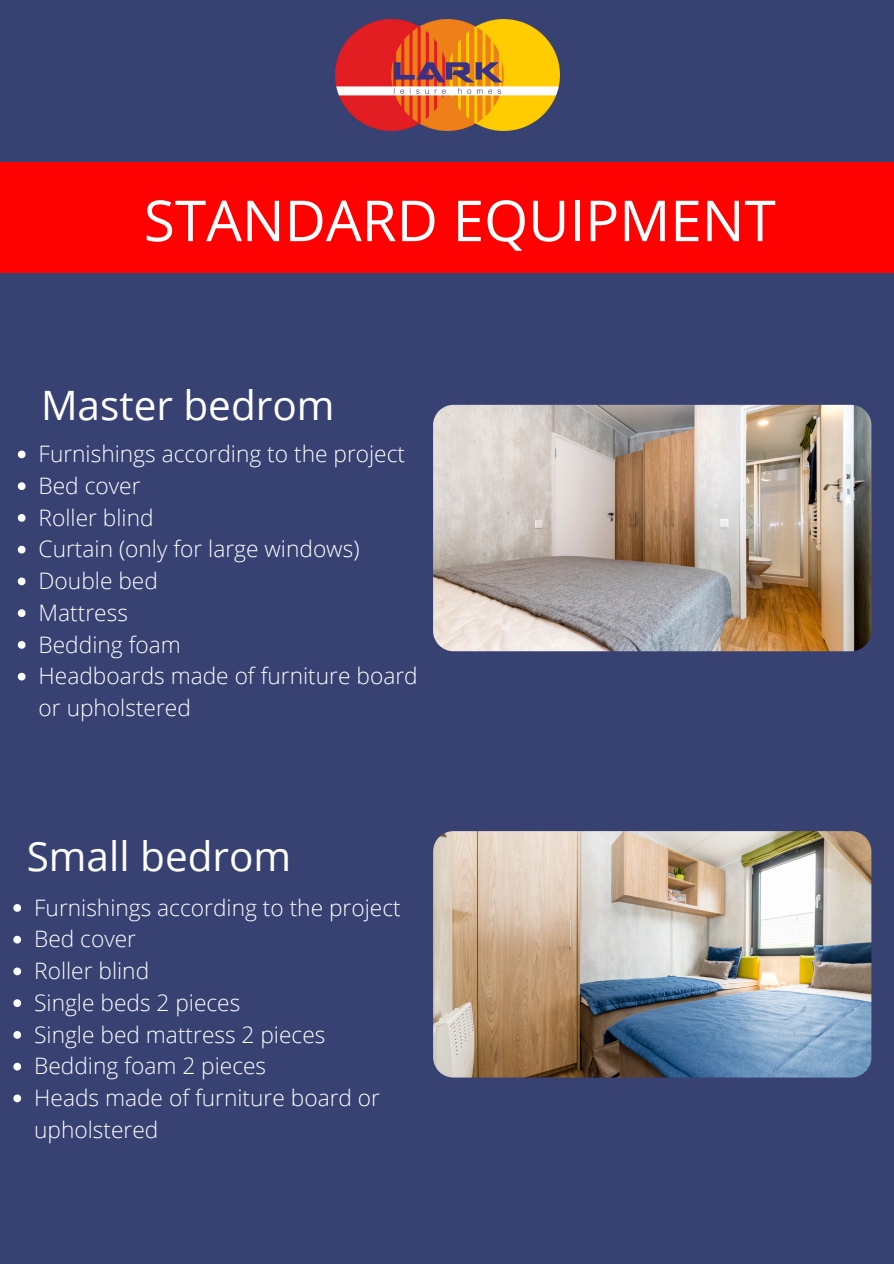
<style>
.page{position:relative;width:894px;height:1264px;background:#fff}
.page>*{position:absolute;margin:0;border:0;box-sizing:border-box;transform-origin:0 0}
.t1{font:56.55px "Open Sans";color:#fff}
.t2{font:40.5px "Open Sans";color:#fff}
.t3{font:300 22.65px/31.8px "Open Sans";color:#fff}
</style>
<div class="page">
<div style="left:0;top:0;width:893px;height:1263px;background:#374172"></div>
<img style="left:433px;top:831px;width:438px;height:246px;border-radius:20px">
<svg style="left:18px;top:450px;width:8px;height:8px"></svg>
<svg style="left:18px;top:482px;width:8px;height:8px"></svg>
<svg style="left:18px;top:514px;width:8px;height:8px"></svg>
<svg style="left:18px;top:546px;width:8px;height:7px"></svg>
<svg style="left:18px;top:577px;width:8px;height:8px"></svg>
<svg style="left:18px;top:609px;width:8px;height:8px"></svg>
<svg style="left:18px;top:641px;width:8px;height:7px"></svg>
<svg style="left:18px;top:672px;width:8px;height:8px"></svg>
<svg style="left:13px;top:904px;width:8px;height:7px"></svg>
<svg style="left:13px;top:935px;width:8px;height:8px"></svg>
<svg style="left:13px;top:967px;width:8px;height:8px"></svg>
<svg style="left:13px;top:999px;width:8px;height:8px"></svg>
<svg style="left:13px;top:1031px;width:8px;height:7px"></svg>
<svg style="left:13px;top:1062px;width:8px;height:8px"></svg>
<svg style="left:13px;top:1094px;width:8px;height:8px"></svg>
<img style="left:433px;top:405px;width:438px;height:246px;border-radius:20px">
<div style="left:0;top:162px;width:893px;height:110px;background:#fe0202"></div>
<img style="left:335px;top:19px;width:224px;height:112px">
<p class="t1" style="left:144px;top:181px;width:633px">STANDARD EQUIPMENT</p>
<p class="t2" style="left:41px;top:377px;width:295px">Master bedrom</p>
<p class="t3" style="left:39px;top:437px;width:368px">Furnishings according to the project</p>
<p class="t3" style="left:39px;top:469px;width:103px">Bed cover</p>
<p class="t3" style="left:39px;top:501px;width:116px">Roller blind</p>
<p class="t3" style="left:39px;top:532px;width:322px">Curtain (only for large windows)</p>
<p class="t3" style="left:39px;top:564px;width:121px">Double bed</p>
<p class="t3" style="left:39px;top:596px;width:91px">Mattress</p>
<p class="t3" style="left:39px;top:628px;width:144px">Bedding foam</p>
<p class="t3" style="left:39px;top:659px;width:380px">Headboards made of furniture board or upholstered</p>
<p class="t2" style="left:27px;top:827px;width:266px">Small bedrom</p>
<p class="t3" style="left:34px;top:891px;width:368px">Furnishings according to the project</p>
<p class="t3" style="left:34px;top:922px;width:103px">Bed cover</p>
<p class="t3" style="left:34px;top:954px;width:116px">Roller blind</p>
<p class="t3" style="left:34px;top:986px;width:207px">Single beds 2 pieces</p>
<p class="t3" style="left:34px;top:1017px;width:292px">Single bed mattress 2 pieces</p>
<p class="t3" style="left:34px;top:1049px;width:233px">Bedding foam 2 pieces</p>
<p class="t3" style="left:34px;top:1081px;width:347px">Heads made of furniture board or upholstered</p>
</div>
